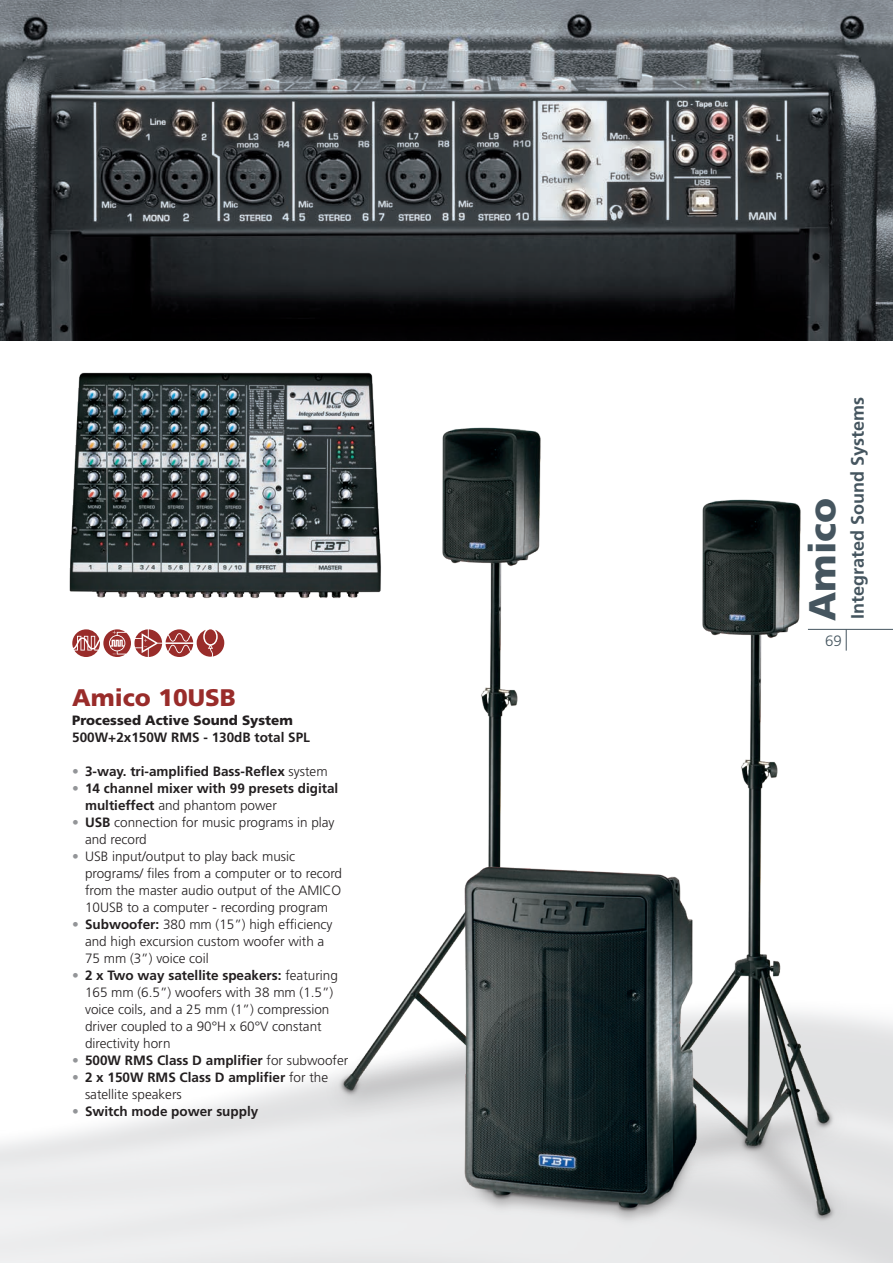
<style>
.page{position:relative;width:893px;height:1263px;background:#fff}
.page>*{position:absolute;margin:0;border:0;box-sizing:border-box;transform-origin:0 0}
.t1{font:900 37.5px "Frutiger";color:#45555f}
.t2{font:900 24px "Frutiger";color:#992c2a}
.t3{font:700 18px "Frutiger";color:#45555f}
.t4{font:300 15px "Frutiger";color:#45555f}
.t5{font:300 13.5px/17px "Frutiger";color:#231f20}
.t6{font:700 13.5px/17px "Frutiger";color:#231f20}
.t7{font:900 13.5px "Frutiger";color:#231f20}
.s1{font-weight:300;color:#939598}
.s2{font-weight:300}
.s3{color:#939598}
.s4{font-weight:700}
</style>
<div class="page">
<svg style="left:846px;top:630px;width:1px;height:21px"></svg>
<hr style="left:808px;top:629px;width:85px;height:1px;background:#45555f">
<img style="left:0;top:0;width:893px;height:340px">
<img style="left:322px;top:427px;width:219px;height:736px">
<img style="left:702px;top:499px;width:144px;height:737px">
<svg style="left:72px;top:629px;width:152px;height:28px"></svg>
<img style="left:69px;top:372px;width:321px;height:234px">
<img style="left:439px;top:849px;width:275px;height:391px">
<h2 class="t2" style="left:72px;top:683px;width:165px">Amico 10USB</h2>
<p class="t7" style="left:72px;top:712px;width:222px">Processed Active Sound System</p>
<p class="t6" style="left:72px;top:729px;width:239px">500W+2x150W RMS - 130dB total SPL</p>
<p class="t6" style="left:72px;top:763px;width:257px"><span class="s1">•</span> 3-way. tri-amplified Bass-Reflex <span class="s2">system</span></p>
<p class="t6" style="left:85px;top:780px;width:255px;text-indent:-13px"><span class="s1">•</span> 14 channel mixer with 99 presets digital multieffect <span class="s2">and phantom power</span></p>
<p class="t5" style="left:85px;top:814px;width:251px;text-indent:-13px"><span class="s3">•</span> <span class="s4">USB</span> connection for music programs in play and record</p>
<p class="t5" style="left:85px;top:848px;width:259px;text-indent:-13px"><span class="s3">•</span> USB input/output to play back music programs/ files from a computer or to record from the master audio output of the AMICO 10USB to a computer - recording program</p>
<p class="t5" style="left:85px;top:916px;width:249px;text-indent:-13px"><span class="s3">•</span> <span class="s4">Subwoofer:</span> 380 mm (15”) high efficiency and high excursion custom woofer with a<br>75 mm (3”) voice coil</p>
<p class="t5" style="left:85px;top:967px;width:254px;text-indent:-13px"><span class="s3">•</span> <span class="s4">2 x Two way satellite speakers:</span> featuring 165 mm (6.5”) woofers with 38 mm (1.5”) voice coils, and a 25 mm (1”) compression driver coupled to a 90°H x 60°V constant directivity horn</p>
<p class="t6" style="left:72px;top:1052px;width:278px"><span class="s1">•</span> 500W RMS Class D amplifier <span class="s2">for subwoofer</span></p>
<p class="t6" style="left:85px;top:1069px;width:245px;text-indent:-13px"><span class="s1">•</span> 2 x 150W RMS Class D amplifier <span class="s2">for the satellite speakers</span></p>
<p class="t6" style="left:72px;top:1103px;width:188px"><span class="s1">•</span> Switch mode power supply</p>
<h1 class="t1" style="left:800px;top:621px;width:124px;rotate:-90deg">Amico</h1>
<p class="t4" style="left:825px;top:632px;width:18px">69</p>
<h3 class="t3" style="left:847px;top:619px;width:224px;rotate:-90deg">Integrated Sound Systems</h3>
</div>
